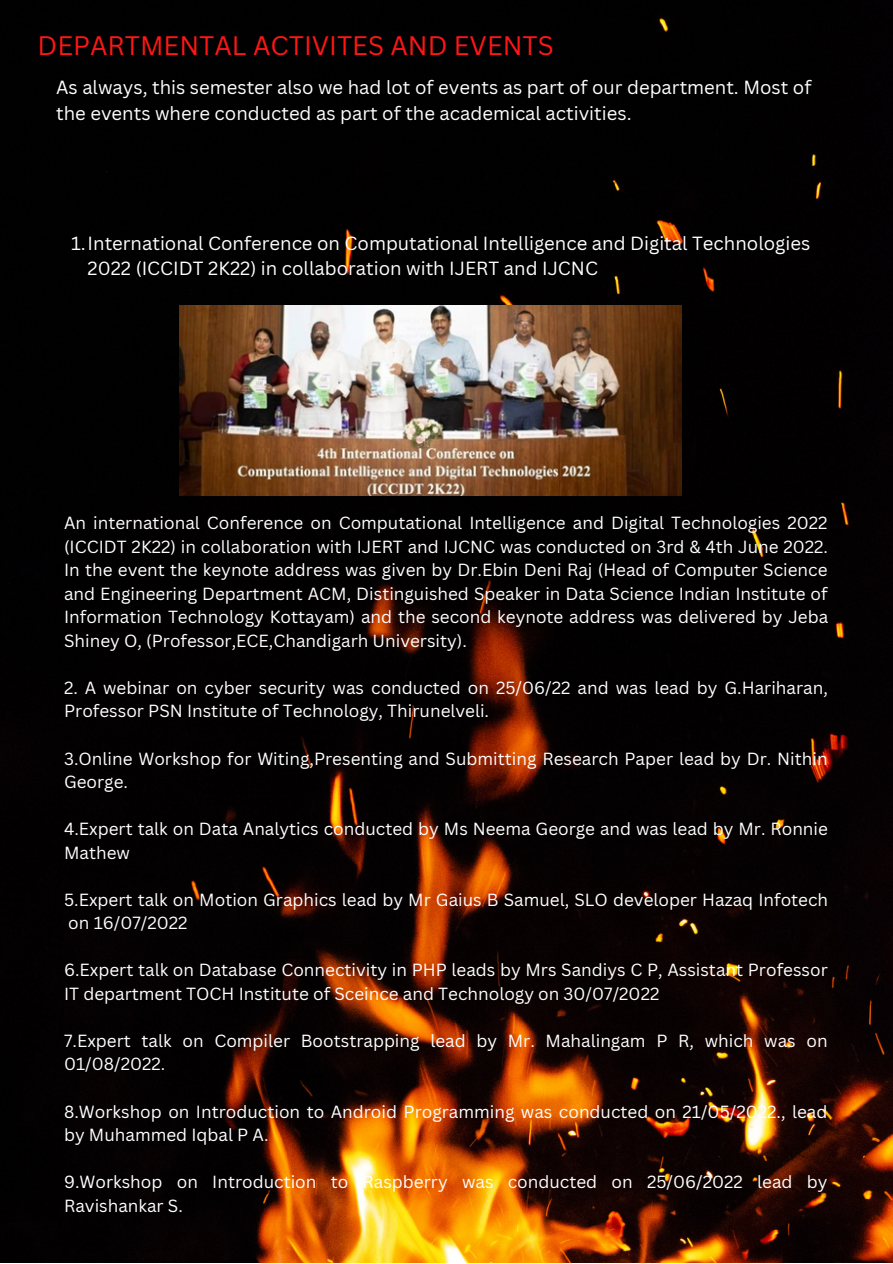
<style>
.page{position:relative;width:893px;height:1264px;background:#fff}
.page>*{position:absolute;margin:0;border:0;box-sizing:border-box;transform-origin:0 0}
.t1{font:26.1px "Canva Sans";color:#ff1616}
.t2{font:18.45px/25.8px "Canva Sans";color:#fff}
.t3{font:17.1px/23.5px "Canva Sans";color:#fff}
</style>
<div class="page">
<img style="left:0;top:0;width:892px;height:1262px">
<img style="left:180px;top:305px;width:501px;height:190px">
<h1 class="t1" style="left:38px;top:28px;width:517px">DEPARTMENTAL ACTIVITES AND EVENTS</h1>
<p class="t2" style="left:56px;top:74px;width:756px">As always, this semester also we had lot of events as part of our department. Most of the events where conducted as part of the academical activities.</p>
<p class="t2" style="left:88px;top:229px;width:724px;text-indent:-17px">1.International Conference on Computational Intelligence and Digital Technologies<br>2022 (ICCIDT 2K22) in collaboration with IJERT and IJCNC</p>
<p class="t3" style="left:64px;top:511px;width:765px;text-align:justify">An international Conference on Computational Intelligence and Digital Technologies 2022 (ICCIDT 2K22) in collaboration with IJERT and IJCNC was conducted on 3rd &amp; 4th June 2022.<br>In the event the keynote address was given by Dr.Ebin Deni Raj (Head of Computer Science and Engineering Department ACM, Distinguished Speaker in Data Science Indian Institute of Information Technology Kottayam) and the second keynote address was delivered by Jeba Shiney O, (Professor,ECE,Chandigarh University).</p>
<p class="t3" style="left:64px;top:675px;width:765px">2. A webinar on cyber security was conducted on 25/06/22 and was lead by G.Hariharan,<br>Professor PSN Institute of Technology, Thirunelveli.</p>
<p class="t3" style="left:64px;top:746px;width:765px">3.Online Workshop for Witing,Presenting and Submitting Research Paper lead by Dr. Nithin<br>George.</p>
<p class="t3" style="left:64px;top:816px;width:765px">4.Expert talk on Data Analytics conducted by Ms Neema George and was lead by Mr. Ronnie<br>Mathew</p>
<p class="t3" style="left:64px;top:887px;width:765px">5.Expert talk on Motion Graphics lead by Mr Gaius B Samuel, SLO developer Hazaq Infotech on 16/07/2022</p>
<p class="t3" style="left:64px;top:957px;width:765px">6.Expert talk on Database Connectivity in PHP leads by Mrs Sandiys C P, Assistant Professor<br>IT department TOCH Institute of Sceince and Technology on 30/07/2022</p>
<p class="t3" style="left:64px;top:1028px;width:765px">7.Expert talk on Compiler Bootstrapping lead by Mr. Mahalingam P R, which was on<br>01/08/2022.</p>
<p class="t3" style="left:64px;top:1099px;width:764px">8.Workshop on Introduction to Android Programming was conducted on 21/05/2022., lead by Muhammed Iqbal P A.</p>
<p class="t3" style="left:64px;top:1169px;width:765px">9.Workshop on Introduction to Raspberry was conducted on 25/06/2022 lead by<br>Ravishankar S.</p>
</div>
